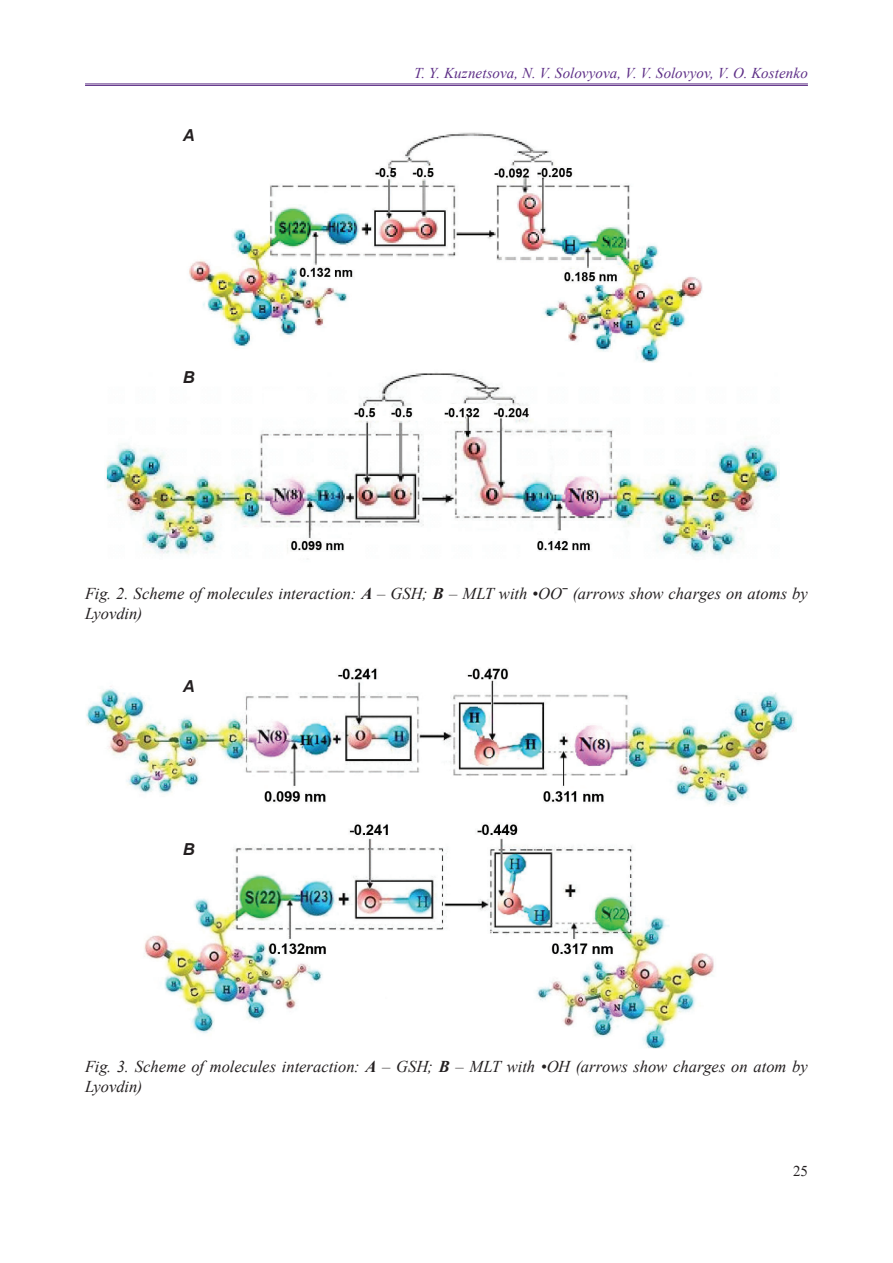
<style>
.page{position:relative;width:893px;height:1263px;background:#fff}
.page>*{position:absolute;margin:0;border:0;box-sizing:border-box;transform-origin:0 0}
.t1{font:italic 16.5px/19.8px "Times New Roman";color:#231f20}
.t2{font:italic 700 16.5px "Arial";color:#231f20}
.t3{font:italic 15px "Times New Roman";letter-spacing:.005em;color:#5d2e86}
.t4{font:15px "Times New Roman";color:#231f20}
.s1{font-weight:700}
.s2{font-style:normal}
</style>
<div class="page">
<hr style="left:85px;top:84px;width:723px;height:1px;background:#5d2e86">
<hr style="left:85px;top:85px;width:723px;height:1px;background:#5d2e86">
<img style="left:106px;top:132px;width:673px;height:427px">
<div style="left:264px;top:144px;width:43px;height:32px;background:#fff"></div>
<div style="left:264px;top:389px;width:43px;height:29px;background:#fff"></div>
<img style="left:86px;top:668px;width:709px;height:381px">
<div style="left:185px;top:680px;width:31px;height:23px;background:#fff"></div>
<div style="left:176px;top:849px;width:31px;height:24px;background:#fff"></div>
<p class="t2" style="left:183px;top:124px;width:13px">A</p>
<p class="t2" style="left:183px;top:367px;width:13px">B</p>
<p class="t3" style="left:414px;top:63px;width:395px">T. Y. Kuznetsova, N. V. Solovyova, V. V. Solovyov, V. O. Kostenko</p>
<p class="t1" style="left:85px;top:583px;width:724px">Fig. 2. Scheme of molecules interaction: <span class="s1">A</span> – GSH; <span class="s1">b</span> – MLT with •ОО<span class="s2">ˉ</span> (arrows show charges on atoms by<br>Lyovdin)</p>
<p class="t2" style="left:183px;top:675px;width:13px">A</p>
<p class="t2" style="left:183px;top:838px;width:13px">B</p>
<p class="t1" style="left:85px;top:1057px;width:724px">Fig. 3. Scheme of molecules interaction: <span class="s1">A</span> – GSH; <span class="s1">B</span> – MLT with •ОН (arrows show charges on atom by<br>Lyovdin)</p>
<p class="t4" style="left:793px;top:1160px;width:16px">25</p>
</div>
